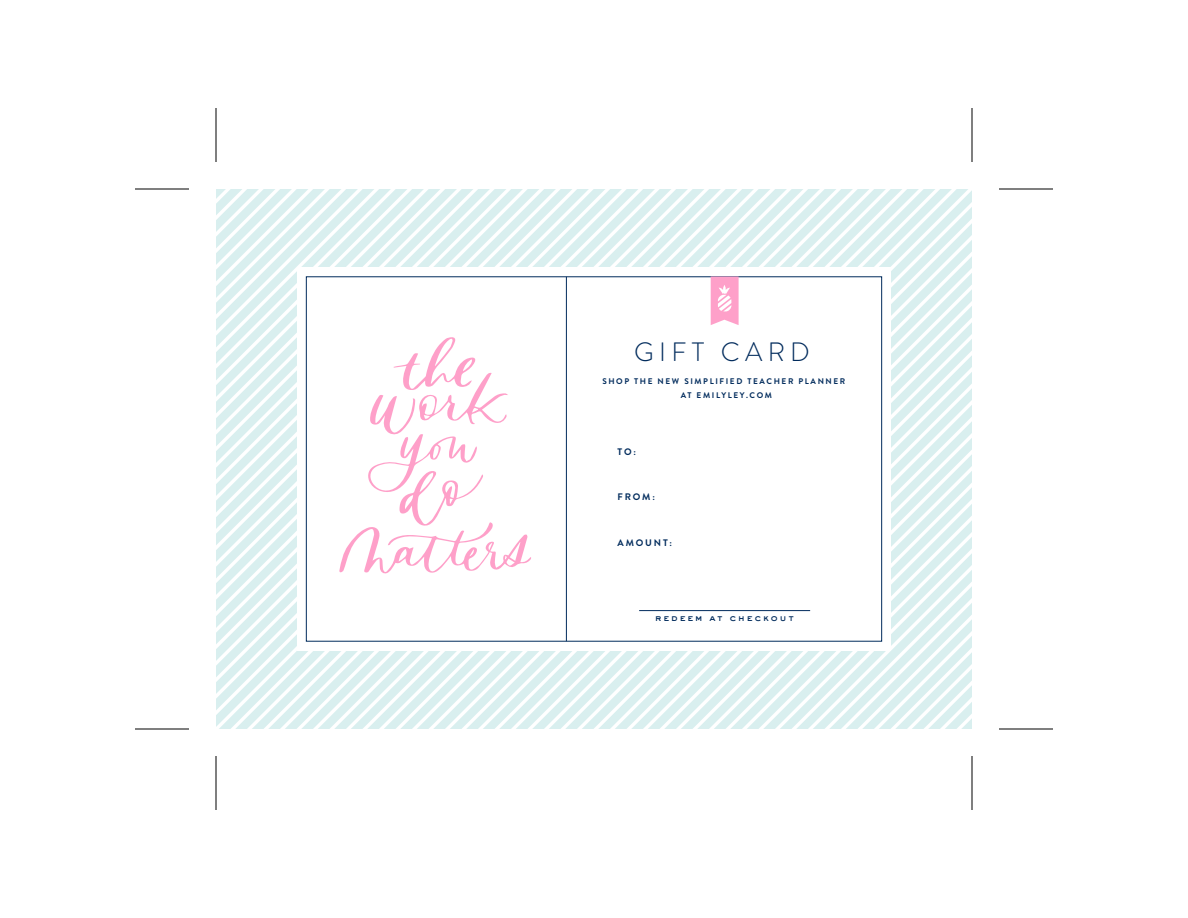
<style>
.page{position:relative;width:1188px;height:918px;background:#fff}
.page>*{position:absolute;margin:0;border:0;box-sizing:border-box;transform-origin:0 0}
.t1{font:300 26.55px "Brandon Grotesque";letter-spacing:.2em;color:#002b5c}
.t2{font:700 9.45px "Brandon Grotesque";letter-spacing:.195em;color:#002b5c}
.t3{font:800 9.15px "Sackers Gothic Std";letter-spacing:.17em;color:#002b5c}
.t4{font:700 8.1px "Brandon Grotesque";letter-spacing:.195em;color:#002b5c}
</style>
<div class="page">
<hr style="left:216px;top:108px;width:1px;height:54px;background:#000">
<hr style="left:135px;top:189px;width:54px;height:1px;background:#000">
<hr style="left:135px;top:729px;width:54px;height:1px;background:#000">
<hr style="left:216px;top:756px;width:1px;height:54px;background:#000">
<hr style="left:972px;top:108px;width:1px;height:54px;background:#000">
<hr style="left:999px;top:189px;width:54px;height:1px;background:#000">
<hr style="left:999px;top:729px;width:54px;height:1px;background:#000">
<hr style="left:972px;top:756px;width:1px;height:54px;background:#000">
<svg style="left:216px;top:189px;width:756px;height:540px;fill:#d9efef"></svg>
<div style="left:297px;top:267px;width:594px;height:384px;background:#fff"></div>
<hr style="left:639px;top:610px;width:171px;height:1px;background:#002b5c">
<svg style="left:339px;top:337px;width:192px;height:237px"></svg>
<svg style="left:711px;top:277px;width:28px;height:48px"></svg>
<hr style="left:566px;top:277px;width:1px;height:364px;background:#002b5c">
<h1 class="t1" style="left:634px;top:334px;width:177px">GIFT CARD</h1>
<p class="t4" style="left:602px;top:375px;width:245px">SHOP THE NEW SIMPLIFIED TEACHER PLANNER</p>
<p class="t4" style="left:681px;top:390px;width:93px">AT EMILYLEY.COM</p>
<p class="t2" style="left:618px;top:445px;width:20px">TO:</p>
<p class="t2" style="left:618px;top:490px;width:39px">FROM:</p>
<p class="t2" style="left:618px;top:536px;width:56px">AMOUNT:</p>
<p class="t3" style="left:655px;top:611px;width:141px">redeem at checkout</p>
</div>
